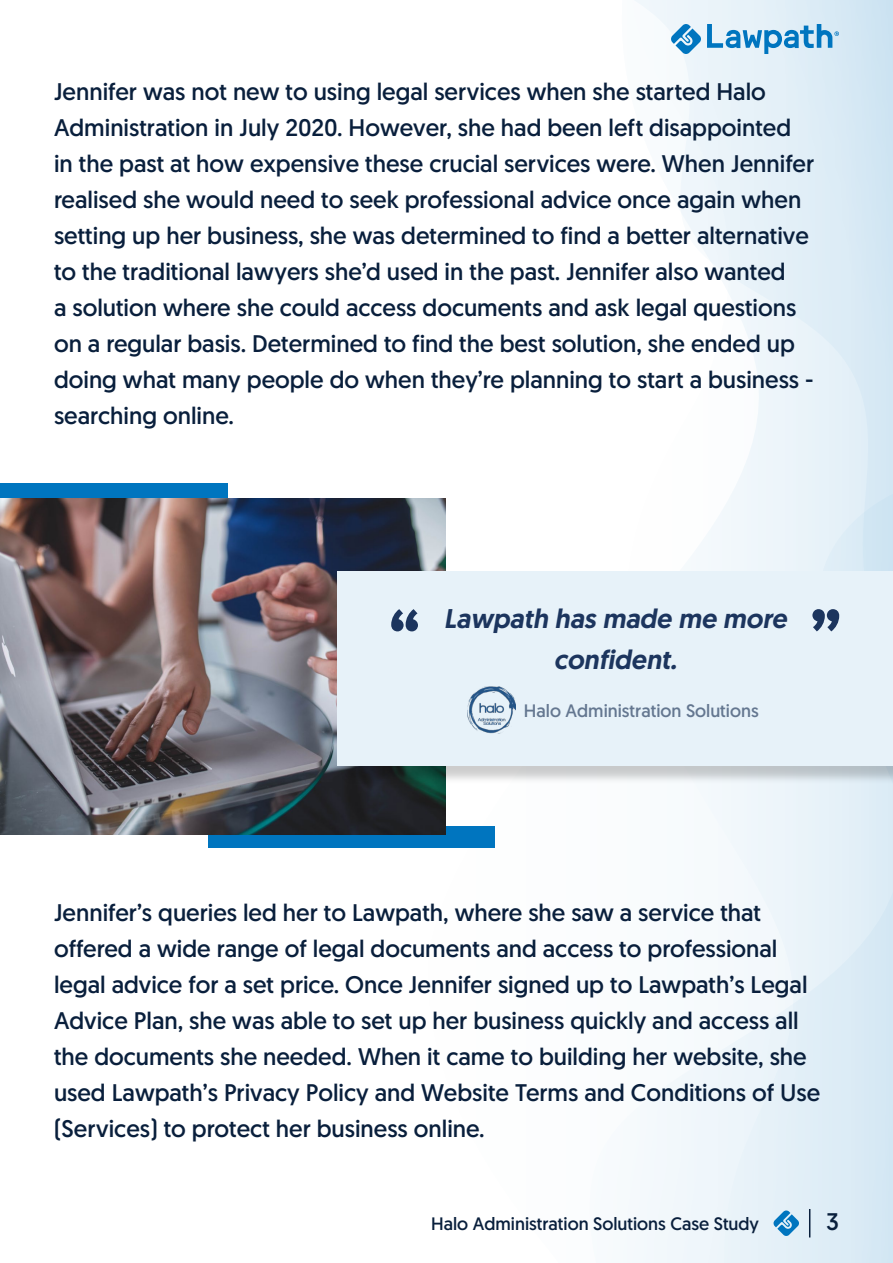
<style>
.page{position:relative;width:893px;height:1263px;background:#fff}
.page>*{position:absolute;margin:0;border:0;box-sizing:border-box;transform-origin:0 0}
.t1{font:500 72px "Geomanist";color:#1c355e}
.t2{font:italic 500 27px/40.5px "Geomanist";color:#1c355e;text-align:center}
.t3{font:24px/36px "Geomanist";color:#091f3c}
.t4{font:18px "Geomanist";color:#091f3c}
.t5{font:18px "Geomanist";color:#647790}
</style>
<div class="page">
<svg style="left:634px;top:0;width:259px;height:481px"></svg>
<svg style="left:632px;top:481px;width:261px;height:782px"></svg>
<svg style="left:707px;top:24px;width:132px;height:30px;background:#95c5e4"></svg>
<svg style="left:671px;top:24px;width:30px;height:30px"></svg>
<svg style="left:809px;top:1209px;width:1px;height:28px"></svg>
<svg style="left:773px;top:1210px;width:26px;height:26px"></svg>
<div style="left:0;top:483px;width:228px;height:26px;background:#0075bf"></div>
<div style="left:208px;top:826px;width:286px;height:22px;background:#0075bf"></div>
<img style="left:0;top:498px;width:445px;height:336px">
<div style="left:340px;top:573px;width:553px;height:212px;background:#000;opacity:.2"></div>
<div style="left:338px;top:571px;width:555px;height:195px;background:#e7f2f9"></div>
<img style="left:467px;top:687px;width:48px;height:46px">
<p class="t3" style="left:54px;top:74px;width:762px">Jennifer was not new to using legal services when she started Halo Administration in July 2020. However, she had been left disappointed in the past at how expensive these crucial services were. When Jennifer realised she would need to seek professional advice once again when setting up her business, she was determined to find a better alternative to the traditional lawyers she’d used in the past. Jennifer also wanted<br>a solution where she could access documents and ask legal questions on a regular basis. Determined to find the best solution, she ended up doing what many people do when they’re planning to start a business - searching online.</p>
<p class="t2" style="left:444px;top:598px;width:344px">Lawpath has made me more confident.</p>
<p class="t5" style="left:524px;top:699px;width:236px">Halo Administration Solutions</p>
<h1 class="t1" style="left:389px;top:589px;width:32px">“</h1>
<h1 class="t1" style="left:811px;top:589px;width:32px">”</h1>
<p class="t3" style="left:54px;top:894px;width:768px">Jennifer’s queries led her to Lawpath, where she saw a service that offered a wide range of legal documents and access to professional legal advice for a set price. Once Jennifer signed up to Lawpath’s Legal Advice Plan, she was able to set up her business quickly and access all the documents she needed. When it came to building her website, she used Lawpath’s Privacy Policy and Website Terms and Conditions of Use (Services) to protect her business online.</p>
<p class="t4" style="left:431px;top:1212px;width:329px">Halo Administration Solutions Case Study</p>
<p class="t3" style="left:826px;top:1203px;width:14px">3</p>
</div>
